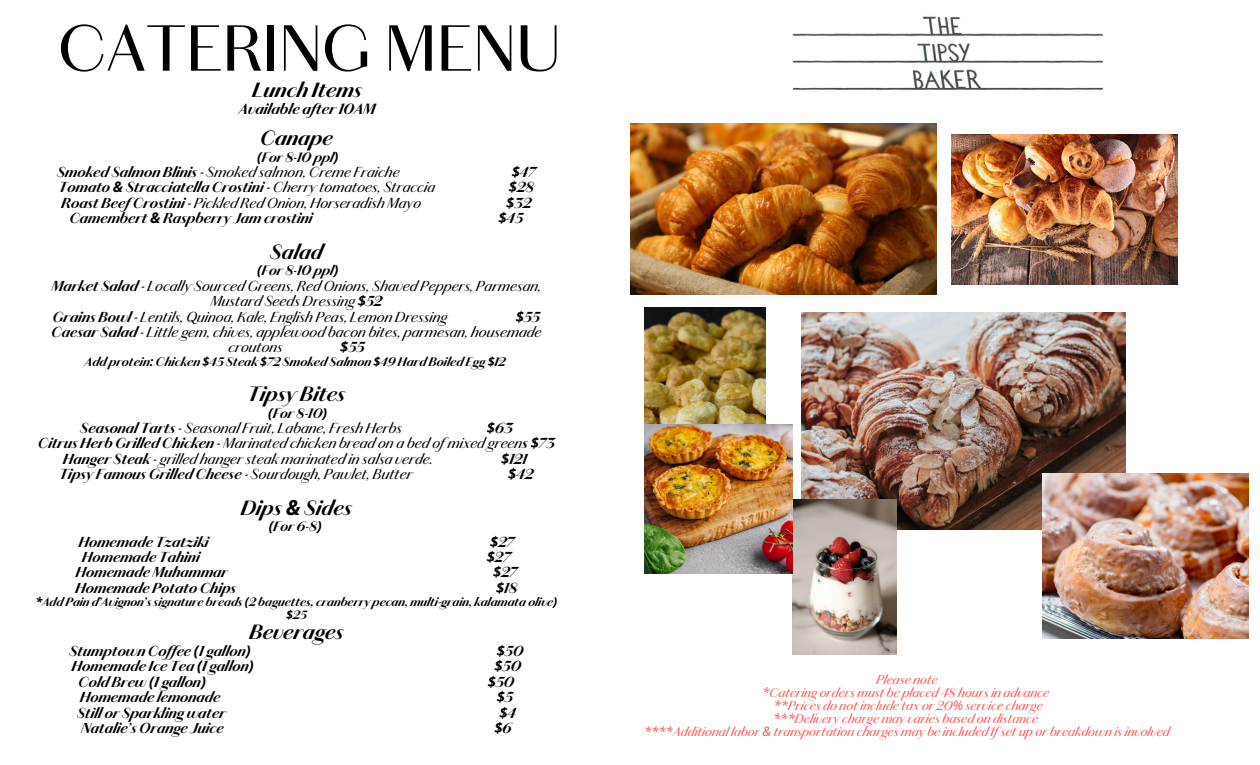
<style>
.page{position:relative;width:1260px;height:765px;background:#fff}
.page>*{position:absolute;margin:0;border:0;box-sizing:border-box;transform-origin:0 0}
.t1{font:65.75px "Chiswick Sans Trial";color:#000}
.t2{font:italic 700 20.88px "Chiswick Sans Trial";letter-spacing:.005em;color:#000}
.t3{font:italic 700 15px "Chiswick Sans Trial";letter-spacing:.005em;color:#000}
.t4{font:italic 14.62px "Chiswick Sans Trial";letter-spacing:.005em;color:#000}
.t5{font:italic 700 14.62px "Chiswick Sans Trial";letter-spacing:.005em;color:#000}
.t6{font:italic 700 14.62px "Noto Sans";color:#000}
.t7{font:italic 700 13.75px "Chiswick Sans Trial";letter-spacing:.005em;color:#000}
.t8{font:italic 13px "Chiswick Sans Trial";letter-spacing:.005em;color:#ff5757}
.t9{font:italic 700 12.5px "Chiswick Sans Trial";letter-spacing:.005em;color:#000}
.t10{font:italic 700 12.12px/12.9px "Chiswick Sans Trial";letter-spacing:.005em;color:#000;text-align:center}
.s1{font-family:"Noto Sans"}
.s2{font-weight:700}
.s3{font-weight:400}
.s4{font-family:"Noto Sans";font-weight:700}
.s5{font-family:"Chiswick Sans Trial"}
</style>
<div class="page">
<img style="left:792px;top:16px;width:311px;height:74px">
<img style="left:630px;top:123px;width:307px;height:172px">
<img style="left:801px;top:312px;width:325px;height:217px">
<img style="left:952px;top:134px;width:226px;height:151px">
<img style="left:644px;top:308px;width:121px;height:117px">
<img style="left:793px;top:499px;width:103px;height:156px">
<img style="left:1042px;top:473px;width:206px;height:165px">
<img style="left:644px;top:425px;width:149px;height:149px">
<p class="t1" style="left:58px;top:22px;width:504px">CATERING MENU</p>
<p class="t2" style="left:253px;top:82px;width:111px">Lunch Items</p>
<p class="t3" style="left:239px;top:103px;width:138px">Available after 10AM</p>
<p class="t2" style="left:260px;top:130px;width:74px">Canape</p>
<p class="t7" style="left:257px;top:152px;width:83px"><span class="s1">(</span>For 8-10 ppl<span class="s1">)</span></p>
<p class="t4" style="left:57px;top:166px;width:344px"><span class="s2">Smoked Salmon Blinis -</span> Smoked salmon, Creme Fraiche</p>
<p class="t5" style="left:512px;top:166px;width:26px"><span class="s1">$</span>47</p>
<p class="t5" style="left:59px;top:182px;width:378px">Tomato <span class="s1">&amp;</span> Stracciatella Crostini - <span class="s3">Cherry tomatoes, Straccia</span></p>
<p class="t5" style="left:509px;top:182px;width:27px"><span class="s1">$</span>28</p>
<p class="t4" style="left:62px;top:197px;width:361px"><span class="s2">Roast BeefCrostini -</span> Pickled Red Onion, Horseradish Mayo</p>
<p class="t5" style="left:506px;top:197px;width:27px"><span class="s1">$</span>32</p>
<p class="t5" style="left:70px;top:213px;width:244px">Camembert <span class="s1">&amp;</span> Raspberry Jam crostini</p>
<p class="t5" style="left:499px;top:213px;width:26px"><span class="s1">$</span>45</p>
<p class="t2" style="left:270px;top:244px;width:54px">Salad</p>
<p class="t7" style="left:257px;top:265px;width:83px"><span class="s1">(</span>For 8-10 ppl<span class="s1">)</span></p>
<p class="t4" style="left:52px;top:280px;width:491px"><span class="s2">Market Salad -</span> Locally Sourced Greens, Red Onions, Shaved Peppers, Parmesan,</p>
<p class="t4" style="left:211px;top:295px;width:173px">Mustard Seeds Dressing <span class="s4">$</span><span class="s2">52</span></p>
<p class="t4" style="left:53px;top:311px;width:396px"><span class="s2">Grains Bowl -</span> Lentils, Quinoa, Kale, English Peas, Lemon Dressing</p>
<p class="t5" style="left:516px;top:311px;width:26px"><span class="s1">$</span>55</p>
<p class="t4" style="left:52px;top:326px;width:491px"><span class="s2">Caesar Salad -</span> Little gem, chives, applewood bacon bites, parmesan, housemade</p>
<p class="t4" style="left:228px;top:342px;width:56px">croutons</p>
<p class="t5" style="left:340px;top:342px;width:26px"><span class="s1">$</span>55</p>
<p class="t9" style="left:85px;top:357px;width:422px">Add protein<span class="s1">:</span> Chicken <span class="s1">$</span>45 Steak <span class="s1">$</span>72 Smoked Salmon <span class="s1">$</span>49 Hard Boiled Egg <span class="s1">$</span>12</p>
<p class="t2" style="left:248px;top:386px;width:99px">Tipsy Bites</p>
<p class="t7" style="left:268px;top:408px;width:60px"><span class="s1">(</span>For 8-10<span class="s1">)</span></p>
<p class="t4" style="left:80px;top:422px;width:323px"><span class="s2">Seasonal Tarts -</span> Seasonal Fruit, Labane, Fresh Herbs</p>
<p class="t5" style="left:487px;top:422px;width:27px"><span class="s1">$</span>63</p>
<p class="t4" style="left:38px;top:438px;width:518px"><span class="s2">Citrus Herb Grilled Chicken -</span> Marinated chicken bread on a bed ofmixed green<span class="s2">s</span> <span class="s4">$</span><span class="s2">73</span></p>
<p class="t4" style="left:63px;top:453px;width:371px"><span class="s2">Hanger Steak -</span> grilled hanger steak marinated in salsa verde.</p>
<p class="t5" style="left:501px;top:453px;width:27px"><span class="s1">$</span>121</p>
<p class="t5" style="left:60px;top:469px;width:354px">Tipsy Famous Grilled Cheese - <span class="s3">Sourdough, Pawlet, Butter</span></p>
<p class="t5" style="left:508px;top:469px;width:27px"><span class="s1">$</span>42</p>
<p class="t2" style="left:241px;top:500px;width:112px">Dips <span class="s1">&amp;</span> Sides</p>
<p class="t7" style="left:269px;top:521px;width:55px"><span class="s1">(</span>For 6-8<span class="s1">)</span></p>
<p class="t5" style="left:79px;top:536px;width:131px">Homemade Tzatziki</p>
<p class="t5" style="left:490px;top:536px;width:25px"><span class="s1">$</span>27</p>
<p class="t5" style="left:82px;top:551px;width:119px">Homemade Tahini</p>
<p class="t5" style="left:487px;top:551px;width:25px"><span class="s1">$</span>27</p>
<p class="t5" style="left:76px;top:567px;width:154px">Homemade Muhammar</p>
<p class="t5" style="left:493px;top:567px;width:25px"><span class="s1">$</span>27</p>
<p class="t5" style="left:76px;top:582px;width:162px">Homemade Potato Chips</p>
<p class="t5" style="left:496px;top:582px;width:23px"><span class="s1">$</span>18</p>
<p class="t10" style="left:36px;top:597px;width:523px"><span class="s1">*</span>Add Pain d’Avignon’s signature breads <span class="s1">(</span>2 baguettes, cranberry pecan, multi-grain, kalamata olive<span class="s1">) $</span>25</p>
<p class="t2" style="left:250px;top:623px;width:95px">Beverages</p>
<p class="t5" style="left:69px;top:645px;width:183px">Stumptown Cofee <span class="s1">(</span>1 gallon<span class="s1">)</span></p>
<p class="t5" style="left:497px;top:645px;width:28px"><span class="s1">$</span>50</p>
<p class="t5" style="left:72px;top:661px;width:183px">Homemade Ice Tea <span class="s1">(</span>1 gallon<span class="s1">)</span></p>
<p class="t5" style="left:494px;top:661px;width:28px"><span class="s1">$</span>50</p>
<p class="t5" style="left:79px;top:676px;width:129px">Cold Brew <span class="s1">(</span>1 gallon<span class="s1">)</span></p>
<p class="t5" style="left:488px;top:676px;width:28px"><span class="s1">$</span>50</p>
<p class="t5" style="left:80px;top:692px;width:142px">Homemade lemonade</p>
<p class="t6" style="left:497px;top:687px;width:18px">$<span class="s5">5</span></p>
<p class="t5" style="left:77px;top:707px;width:150px">Still or Sparkling water</p>
<p class="t6" style="left:499px;top:702px;width:18px">$<span class="s5">4</span></p>
<p class="t5" style="left:82px;top:722px;width:144px">Natalie’s Orange Juice</p>
<p class="t6" style="left:494px;top:717px;width:19px">$<span class="s5">6</span></p>
<p class="t8" style="left:876px;top:674px;width:63px">Please note</p>
<p class="t8" style="left:762px;top:688px;width:288px"><span class="s1">*</span>Catering orders must be placed 48 hours in advance</p>
<p class="t8" style="left:774px;top:701px;width:270px"><span class="s1">**</span>Prices do not include tax or 20<span class="s1">%</span> service charge</p>
<p class="t8" style="left:773px;top:714px;width:266px"><span class="s1">***</span>Delivery charge may varies based on distance</p>
<p class="t8" style="left:644px;top:727px;width:527px"><span class="s1">****</span>Additional labor <span class="s1">&amp;</span> transportation charges may be included Ifset up or breakdown is involved</p>
</div>
